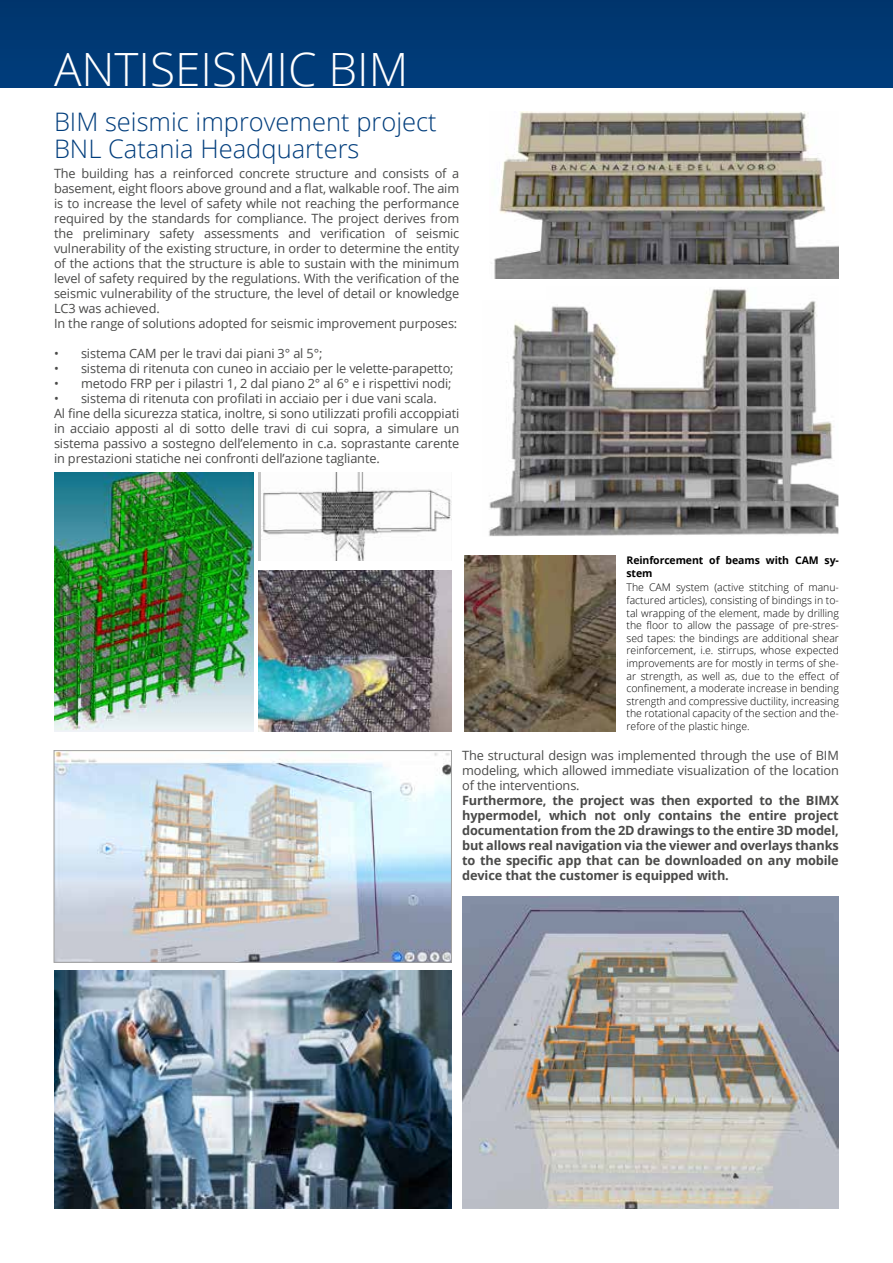
<style>
.page{position:relative;width:893px;height:1263px;background:#fff}
.page>*{position:absolute;margin:0;border:0;box-sizing:border-box;transform-origin:0 0}
.t1{font:300 45.9px "Open Sans";color:#fff}
.t2{font:300 25.5px/27px "Open Sans";color:#003d7c}
.t3{font:12.75px/15px "Open Sans";letter-spacing:-.01em;color:#4a4a49}
.t4{font:700 12.75px/15px "Open Sans";letter-spacing:-.01em;color:#4a4a49;text-align:justify}
.t5{font:300 10.5px/12.6px "Open Sans";color:#000;text-align:justify}
.t6{font:700 10.5px/12.6px "Open Sans";letter-spacing:-.01em;color:#000}
</style>
<div class="page">
<div style="left:0;top:0;width:893px;height:87px;background:#003974"></div>
<img style="left:462px;top:896px;width:377px;height:313px">
<img style="left:56px;top:752px;width:394px;height:209px">
<div style="left:54px;top:750px;width:398px;height:213px;border:1px solid #a1a1a1"></div>
<img style="left:55px;top:971px;width:396px;height:238px">
<img style="left:54px;top:472px;width:199px;height:260px">
<img style="left:258px;top:571px;width:193px;height:161px">
<img style="left:464px;top:556px;width:151px;height:176px">
<div style="left:258px;top:472px;width:193px;height:88px;background:linear-gradient(to bottom,#c6c6c6,#c6c6c6)"></div>
<img style="left:262px;top:472px;width:189px;height:88px">
<img style="left:491px;top:112px;width:347px;height:166px">
<img style="left:489px;top:289px;width:349px;height:247px">
<h1 class="t1" style="left:54px;top:38px;width:356px">ANTISEISMIC BIM</h1>
<h2 class="t2" style="left:54px;top:108px;width:384px">BIM seismic improvement project<br>BNL Catania Headquarters</h2>
<p class="t3" style="left:54px;top:165px;width:407px">The building has a reinforced concrete structure and consists of a basement, eight floors above ground and a flat, walkable roof. The aim is to increase the level of safety while not reaching the performance required by the standards for compliance. The project derives from the preliminary safety assessments and verification of seismic vulnerability of the existing structure, in order to determine the entity of the actions that the structure is able to sustain with the minimum level of safety required by the regulations. With the verification of the seismic vulnerability of the structure, the level of detail or knowledge LC3 was achieved.<br>In the range of solutions adopted for seismic improvement purposes:</p>
<p class="t3" style="left:54px;top:345px;width:270px">• sistema CAM per le travi dai piani 3° al 5°;</p>
<p class="t3" style="left:54px;top:360px;width:401px">• sistema di ritenuta con cuneo in acciaio per le velette-parapetto;</p>
<p class="t3" style="left:54px;top:375px;width:399px">• metodo FRP per i pilastri 1, 2 dal piano 2° al 6° e i rispettivi nodi;</p>
<p class="t3" style="left:54px;top:390px;width:407px">• sistema di ritenuta con profilati in acciaio per i due vani scala.<br>Al fine della sicurezza statica, inoltre, si sono utilizzati profili accoppiati in acciaio apposti al di sotto delle travi di cui sopra, a simulare un sistema passivo a sostegno dell’elemento in c.a. soprastante carente in prestazioni statiche nei confronti dell’azione tagliante.</p>
<p class="t6" style="left:626px;top:553px;width:214px">Reinforcement of beams with CAM sy&shy;stem</p>
<p class="t5" style="left:626px;top:581px;width:214px">The CAM system (active stitching of manu&shy;factured articles), consisting of bindings in to&shy;tal wrapping of the element, made by drilling the floor to allow the passage of pre-stres&shy;sed tapes: the bindings are additional shear reinforcement, i.e. stirrups, whose expected improvements are for mostly in terms of she&shy;ar strength, as well as, due to the effect of confinement, a moderate increase in bending strength and compressive ductility, increasing the rotational capacity of the section and the&shy;refore of the plastic hinge.</p>
<p class="t3" style="left:462px;top:748px;width:378px;text-align:justify">The structural design was implemented through the use of BIM modeling, which allowed immediate visualization of the location of the interventions.</p>
<p class="t4" style="left:462px;top:793px;width:378px">Furthermore, the project was then exported to the BIMX hypermodel, which not only contains the entire project documentation from the 2D drawings to the entire 3D model, but allows real navigation via the viewer and overlays thanks to the specific app that can be downloaded on any mobile device that the customer is equipped with.</p>
</div>
